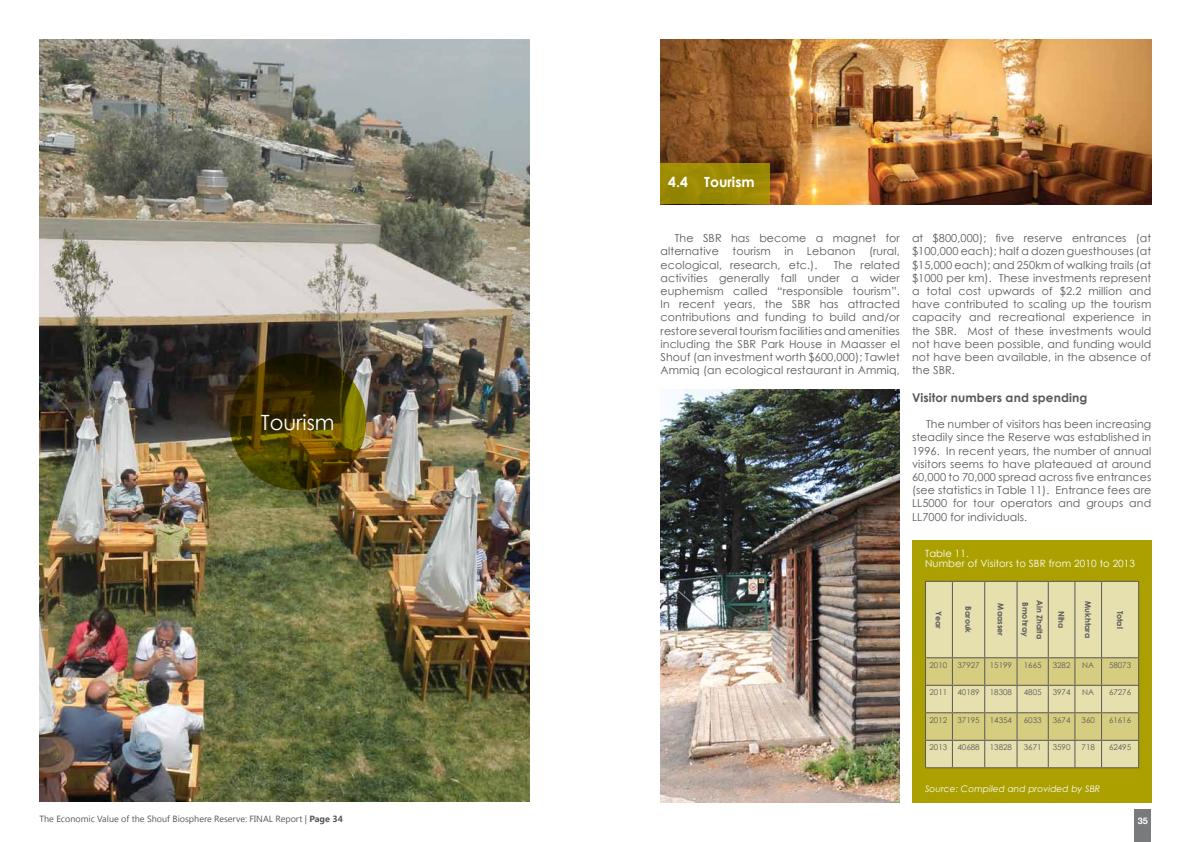
<style>
.page{position:relative;width:1191px;height:842px;background:#fff}
.page>*{position:absolute;margin:0;border:0;box-sizing:border-box;transform-origin:0 0}
.t1{font:21px "Century Gothic";color:#fff}
.t2{font:700 14px "Century Gothic";color:#fff}
.t3{font:700 12px "Century Gothic";letter-spacing:.01em;color:#58595b}
.t4{font:11px/13.2px "Century Gothic";letter-spacing:.01em;color:#58595b;text-align:justify}
.t5{font:10px/10px "Century Gothic";letter-spacing:.01em;color:#fff}
.t6{font:9px "Khmer UI";color:#58595b}
.t7{font:italic 9px "Century Gothic";letter-spacing:.01em;color:#fff}
.t8{font:700 9px "Helvetica Neue";color:#fff}
.t9{font:8px "Century Gothic";color:#58595b}
.t10{font:700 8px "Century Gothic";color:#58595b}
.s1{font-weight:700}
</style>
<div class="page">
<div style="left:1134px;top:810px;width:17px;height:32px;background:#797a7b"></div>
<img style="left:39px;top:40px;width:491px;height:761px">
<svg style="left:229px;top:353px;width:137px;height:137px"></svg>
<img style="left:660px;top:40px;width:491px;height:164px">
<div style="left:660px;top:164px;width:110px;height:40px;background:#9b8a04"></div>
<div style="left:912px;top:540px;width:239px;height:262px;background:#aba000"></div>
<svg style="left:925px;top:581px;width:214px;height:187px"></svg>
<hr style="left:1101px;top:767px;width:38px;height:1px;background:#58595b">
<img style="left:660px;top:389px;width:240px;height:413px">
<h1 class="t1" style="left:261px;top:407px;width:75px">Tourism</h1>
<p class="t2" style="left:668px;top:171px;width:88px">4.4 Tourism</p>
<p class="t4" style="left:660px;top:231px;width:241px;text-indent:14px">The SBR has become a magnet for alternative tourism in Lebanon (rural, ecological, research, etc.).</p>
<p class="t4" style="left:660px;top:258px;width:241px;text-indent:173px">The related activities generally fall under a wider euphemism called “responsible tourism”.<br>In recent years, the SBR has attracted contributions and funding to build and/or restore several tourism facilities and amenities including the SBR Park House in Maasser el Shouf (an investment worth $600,000); Tawlet Ammiq (an ecological restaurant in Ammiq,</p>
<p class="t4" style="left:912px;top:231px;width:241px">at $800,000); five reserve entrances (at $100,000 each); half a dozen guesthouses (at $15,000 each); and 250km of walking trails (at $1000 per km). These investments represent a total cost upwards of $2.2 million and have contributed to scaling up the tourism capacity and recreational experience in the SBR. Most of these investments would not have been possible, and funding would not have been available, in the absence of the SBR.</p>
<p class="t3" style="left:912px;top:388px;width:177px">Visitor numbers and spending</p>
<p class="t4" style="left:912px;top:417px;width:241px;text-indent:14px">The number of visitors has been increasing steadily since the Reserve was established in 1996. In recent years, the number of annual visitors seems to have plateaued at around 60,000 to 70,000 spread across five entrances (see statistics in Table 11). Entrance fees are LL5000 for tour operators and groups and LL7000 for individuals.</p>
<p class="t5" style="left:925px;top:548px;width:212px">Table 11.<br>Number of Visitors to SBR from 2010 to 2013</p>
<p class="t10" style="left:945px;top:611px;width:19px;rotate:90deg">Year</p>
<p class="t10" style="left:974px;top:606px;width:29px;rotate:90deg">Barouk</p>
<p class="t10" style="left:1007px;top:603px;width:34px;rotate:90deg">Maasser</p>
<p class="t10" style="left:1031px;top:602px;width:36px;rotate:90deg">Bmohray</p>
<p class="t10" style="left:1045px;top:600px;width:40px;rotate:90deg">Ain Zhalta</p>
<p class="t10" style="left:1067px;top:611px;width:19px;rotate:90deg">Niha</p>
<p class="t10" style="left:1094px;top:601px;width:38px;rotate:90deg">Mukhtara</p>
<p class="t10" style="left:1126px;top:610px;width:20px;rotate:90deg">Total</p>
<p class="t9" style="left:929px;top:659px;width:19px">2010</p>
<p class="t9" style="left:957px;top:659px;width:24px">37927</p>
<p class="t9" style="left:989px;top:659px;width:24px">15199</p>
<p class="t9" style="left:1023px;top:659px;width:19px">1665</p>
<p class="t9" style="left:1052px;top:659px;width:19px">3282</p>
<p class="t9" style="left:1082px;top:659px;width:13px">NA</p>
<p class="t9" style="left:1109px;top:659px;width:24px">58073</p>
<p class="t9" style="left:929px;top:687px;width:19px">2011</p>
<p class="t9" style="left:957px;top:687px;width:24px">40189</p>
<p class="t9" style="left:989px;top:687px;width:24px">18308</p>
<p class="t9" style="left:1023px;top:687px;width:19px">4805</p>
<p class="t9" style="left:1052px;top:687px;width:19px">3974</p>
<p class="t9" style="left:1082px;top:687px;width:13px">NA</p>
<p class="t9" style="left:1109px;top:687px;width:24px">67276</p>
<p class="t9" style="left:929px;top:714px;width:19px">2012</p>
<p class="t9" style="left:957px;top:714px;width:24px">37195</p>
<p class="t9" style="left:989px;top:714px;width:24px">14354</p>
<p class="t9" style="left:1023px;top:714px;width:19px">6033</p>
<p class="t9" style="left:1052px;top:714px;width:19px">3674</p>
<p class="t9" style="left:1081px;top:714px;width:15px">360</p>
<p class="t9" style="left:1109px;top:714px;width:24px">61616</p>
<p class="t9" style="left:929px;top:742px;width:19px">2013</p>
<p class="t9" style="left:957px;top:742px;width:24px">40688</p>
<p class="t9" style="left:989px;top:742px;width:24px">13828</p>
<p class="t9" style="left:1023px;top:742px;width:19px">3671</p>
<p class="t9" style="left:1052px;top:742px;width:19px">3590</p>
<p class="t9" style="left:1081px;top:742px;width:15px">718</p>
<p class="t9" style="left:1109px;top:742px;width:24px">62495</p>
<p class="t7" style="left:925px;top:783px;width:177px">Source: Compiled and provided by SBR</p>
<p class="t6" style="left:39px;top:813px;width:305px">The Economic Value of the Shouf Biosphere Reserve: FINAL Report | <span class="s1">Page 34</span></p>
<p class="t8" style="left:1137px;top:815px;width:12px">35</p>
</div>
